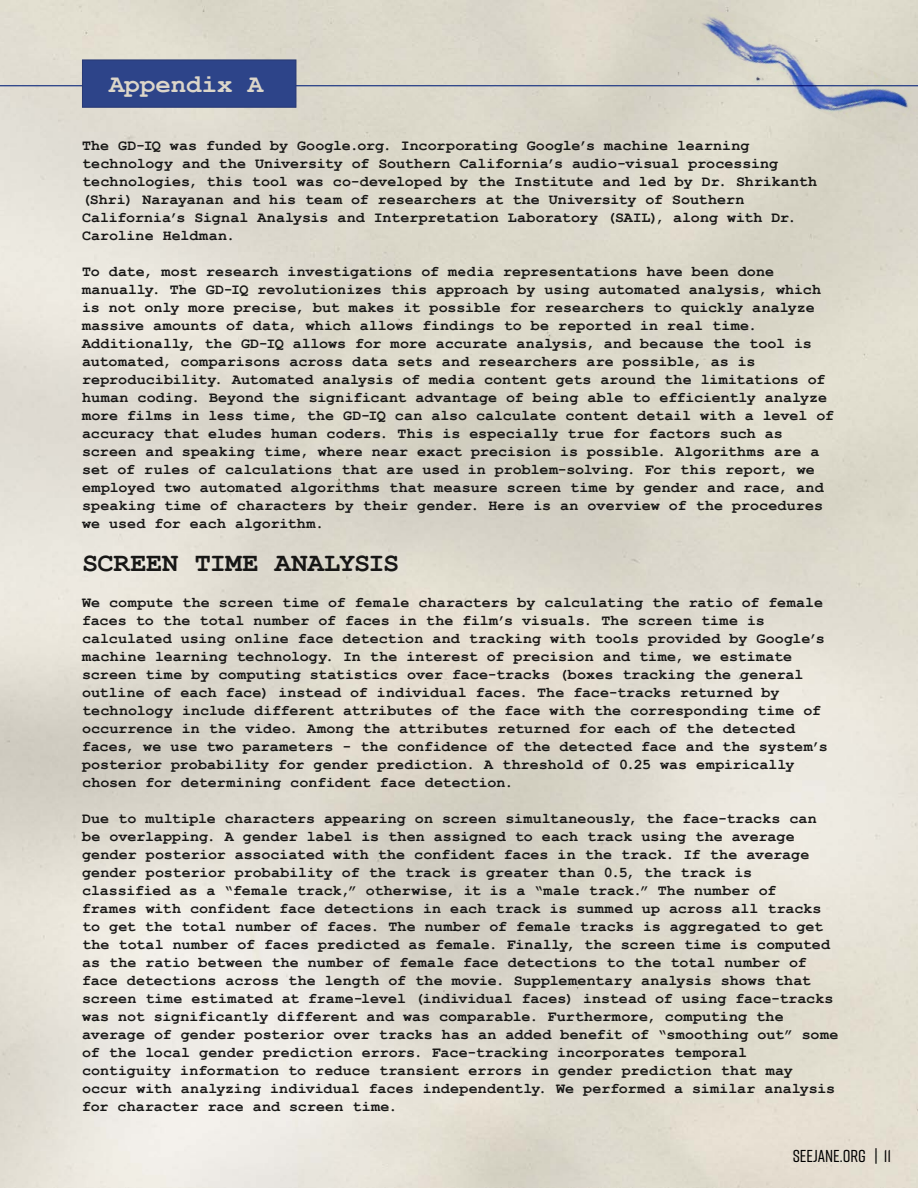
<style>
.page{position:relative;width:918px;height:1188px;background:#fff}
.page>*{position:absolute;margin:0;border:0;box-sizing:border-box;transform-origin:0 0}
.t1{font:700 27px "Courier New";letter-spacing:-.01em;color:#000}
.t2{font:700 25.65px "Courier New";color:#dcd6c9}
.t3{font:500 17.25px "Rift";color:#000}
.t4{font:700 15px/18px "Courier New";letter-spacing:.005em;color:#000}
</style>
<div class="page">
<img style="left:0;top:0;width:918px;height:1188px">
<hr style="left:0;top:85px;width:918px;height:1px;background:#2d4489">
<img style="left:520px;top:0;width:398px;height:160px">
<div style="left:82px;top:60px;width:214px;height:48px;background:#2d4489;border:1px solid #273873"></div>
<h2 class="t2" style="left:109px;top:68px;width:156px">Appendix A</h2>
<p class="t4" style="left:82px;top:136px;width:737px">The GD-IQ was funded by Google.org. Incorporating Google’s machine learning technology and the University of Southern California’s audio-visual processing technologies, this tool was co-developed by the Institute and led by Dr. Shrikanth (Shri) Narayanan and his team of researchers at the University of Southern California’s Signal Analysis and Interpretation Laboratory (SAIL), along with Dr.<br>Caroline Heldman.</p>
<p class="t4" style="left:82px;top:262px;width:754px">To date, most research investigations of media representations have been done manually. The GD-IQ revolutionizes this approach by using automated analysis, which is not only more precise, but makes it possible for researchers to quickly analyze massive amounts of data, which allows findings to be reported in real time.<br>Additionally, the GD-IQ allows for more accurate analysis, and because the tool is automated, comparisons across data sets and researchers are possible, as is reproducibility. Automated analysis of media content gets around the limitations of human coding. Beyond the significant advantage of being able to efficiently analyze more films in less time, the GD-IQ can also calculate content detail with a level of accuracy that eludes human coders. This is especially true for factors such as screen and speaking time, where near exact precision is possible. Algorithms are a set of rules of calculations that are used in problem-solving. For this report, we employed two automated algorithms that measure screen time by gender and race, and speaking time of characters by their gender. Here is an overview of the procedures we used for each algorithm.</p>
<h1 class="t1" style="left:82px;top:546px;width:319px">SCREEN TIME ANALYSIS</h1>
<p class="t4" style="left:82px;top:593px;width:747px">We compute the screen time of female characters by calculating the ratio of female faces to the total number of faces in the film’s visuals. The screen time is calculated using online face detection and tracking with tools provided by Google’s machine learning technology. In the interest of precision and time, we estimate screen time by computing statistics over face-tracks (boxes tracking the general outline of each face) instead of individual faces. The face-tracks returned by technology include different attributes of the face with the corresponding time of occurrence in the video. Among the attributes returned for each of the detected faces, we use two parameters - the confidence of the detected face and the system’s posterior probability for gender prediction. A threshold of 0.25 was empirically chosen for determining confident face detection.</p>
<p class="t4" style="left:82px;top:809px;width:758px">Due to multiple characters appearing on screen simultaneously, the face-tracks can be overlapping. A gender label is then assigned to each track using the average gender posterior associated with the confident faces in the track. If the average gender posterior probability of the track is greater than 0.5, the track is classified as a “female track,” otherwise, it is a “male track.” The number of<br>frames with confident face detections in each track is summed up across all tracks to get the total number of faces. The number of female tracks is aggregated to get the total number of faces predicted as female. Finally, the screen time is computed as the ratio between the number of female face detections to the total number of face detections across the length of the movie. Supplementary analysis shows that screen time estimated at frame-level (individual faces) instead of using face-tracks was not significantly different and was comparable. Furthermore, computing the average of gender posterior over tracks has an added benefit of “smoothing out” some of the local gender prediction errors. Face-tracking incorporates temporal contiguity information to reduce transient errors in gender prediction that may occur with analyzing individual faces independently. We performed a similar analysis for character race and screen time.</p>
<p class="t3" style="left:793px;top:1144px;width:100px">SEEJANE.ORG | 11</p>
</div>
